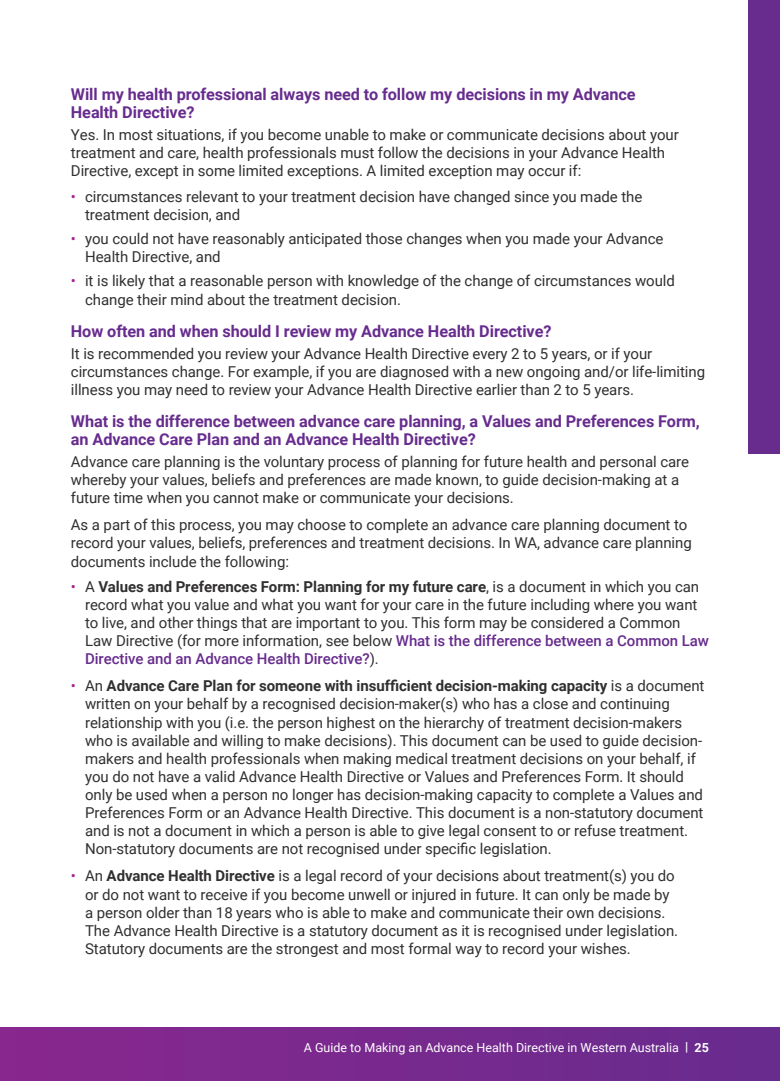
<style>
.page{position:relative;width:780px;height:1081px;background:#fff}
.page>*{position:absolute;margin:0;border:0;box-sizing:border-box;transform-origin:0 0}
.Sub_Head_3{font:700 16.25px/18.8px "Roboto";letter-spacing:-.005em;color:#672c8e}
.Body_Copy{font:15px/18.1px "Roboto";letter-spacing:-.005em;color:#312f30}
.t1{font:12.5px "Roboto";color:#fff}
.s1{color:#a9218e}
.s2{font-weight:700}
.s3{font-weight:500;color:#672c8e}
</style>
<div class="page">
<div style="left:0;top:1028px;width:780px;height:53px;background:linear-gradient(to right,#88278e,#682c8e)"></div>
<div style="left:748px;top:0;width:32px;height:454px;background:#672c8e"></div>
<p class="Sub_Head_3" style="left:71px;top:84px;width:566px">Will my health professional always need to follow my decisions in my Advance<br>Health Directive?</p>
<p class="Body_Copy" style="left:71px;top:125px;width:609px">Yes. In most situations, if you become unable to make or communicate decisions about your treatment and care, health professionals must follow the decisions in your Advance Health<br>Directive, except in some limited exceptions. A limited exception may occur if:</p>
<p class="Body_Copy" style="left:85px;top:186px;width:558px;text-indent:-14px"><span class="s1">•</span> circumstances relevant to your treatment decision have changed since you made the treatment decision, and</p>
<p class="Body_Copy" style="left:85px;top:229px;width:579px;text-indent:-14px"><span class="s1">•</span> you could not have reasonably anticipated those changes when you made your Advance<br>Health Directive, and</p>
<p class="Body_Copy" style="left:85px;top:271px;width:591px;text-indent:-14px"><span class="s1">•</span> it is likely that a reasonable person with knowledge of the change of circumstances would change their mind about the treatment decision.</p>
<p class="Sub_Head_3" style="left:71px;top:322px;width:482px">How often and when should I review my Advance Health Directive?</p>
<p class="Body_Copy" style="left:71px;top:344px;width:635px">It is recommended you review your Advance Health Directive every 2 to 5 years, or if your circumstances change. For example, if you are diagnosed with a new ongoing and/or life-limiting illness you may need to review your Advance Health Directive earlier than 2 to 5 years.</p>
<p class="Sub_Head_3" style="left:71px;top:411px;width:630px">What is the difference between advance care planning, a Values and Preferences Form, an Advance Care Plan and an Advance Health Directive?</p>
<p class="Body_Copy" style="left:71px;top:452px;width:619px">Advance care planning is the voluntary process of planning for future health and personal care whereby your values, beliefs and preferences are made known, to guide decision-making at a future time when you cannot make or communicate your decisions.</p>
<p class="Body_Copy" style="left:71px;top:515px;width:622px">As a part of this process, you may choose to complete an advance care planning document to record your values, beliefs, preferences and treatment decisions. In WA, advance care planning documents include the following:</p>
<p class="Body_Copy" style="left:85px;top:577px;width:625px;text-indent:-14px"><span class="s1">•</span> A <span class="s2">Values and Preferences Form: Planning for my future care</span>, is a document in which you can record what you value and what you want for your care in the future including where you want to live, and other things that are important to you. This form may be considered a Common Law Directive (for more information, see below <span class="s3">What is the difference between a Common Law Directive and an Advance Health Directive?</span>).</p>
<p class="Body_Copy" style="left:85px;top:676px;width:621px;text-indent:-14px"><span class="s1">•</span> An <span class="s2">Advance Care Plan for someone with insufficient decision-making capacity</span> is a document written on your behalf by a recognised decision-maker(s) who has a close and continuing relationship with you (i.e. the person highest on the hierarchy of treatment decision-makers who is available and willing to make decisions). This document can be used to guide decision&shy;makers and health professionals when making medical treatment decisions on your behalf, if you do not have a valid Advance Health Directive or Values and Preferences Form. It should only be used when a person no longer has decision-making capacity to complete a Values and Preferences Form or an Advance Health Directive. This document is a non-statutory document and is not a document in which a person is able to give legal consent to or refuse treatment.<br>Non-statutory documents are not recognised under specific legislation.</p>
<p class="Body_Copy" style="left:85px;top:866px;width:594px;text-indent:-14px"><span class="s1">•</span> An <span class="s2">Advance Health Directive</span> is a legal record of your decisions about treatment(s) you do or do not want to receive if you become unwell or injured in future. It can only be made by a person older than 18 years who is able to make and communicate their own decisions.<br>The Advance Health Directive is a statutory document as it is recognised under legislation.<br>Statutory documents are the strongest and most formal way to record your wishes.</p>
<p class="t1" style="left:304px;top:1038px;width:406px">A Guide to Making an Advance Health Directive in Western Australia <span class="s2">| 25</span></p>
</div>
